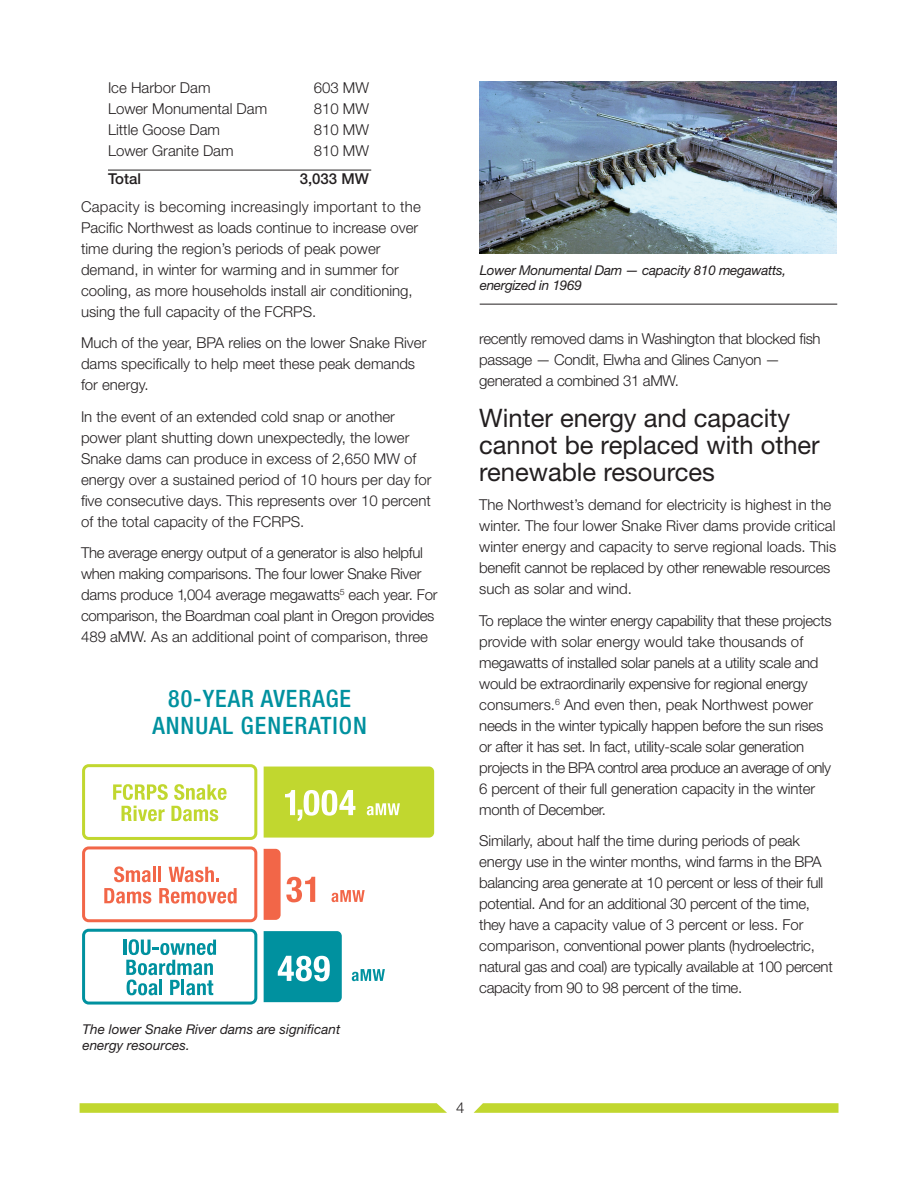
<style>
.page{position:relative;width:918px;height:1188px;background:#fff}
.page>*{position:absolute;margin:0;border:0;box-sizing:border-box;transform-origin:0 0}
.t1{font:25.5px/27px "Helvetica Neue LT Std";color:#231f20}
.t2{font:500 condensed 24px/27px "Helvetica Neue LT Std";letter-spacing:.04em;color:#00919f;text-align:center}
.t3{font:300 15px/21px "Helvetica Neue LT Std";letter-spacing:-.01em;color:#231f20}
.t4{font:500 15px "Helvetica Neue LT Std";color:#231f20}
.t5{font:italic 13.5px/15px "Helvetica Neue LT Std";letter-spacing:-.02em;color:#231f20}
.t6{font:italic 13.5px/16.5px "Helvetica Neue LT Std";color:#231f20}
</style>
<div class="page">
<svg style="left:80px;top:1103px;width:367px;height:10px;background:#c4d939"></svg>
<svg style="left:474px;top:1103px;width:364px;height:10px;background:#c4d839"></svg>
<hr style="left:108px;top:170px;width:263px;height:1px;background:#231f20">
<img style="left:480px;top:81px;width:357px;height:173px">
<hr style="left:480px;top:304px;width:357px;height:1px;background:#231f20">
<div style="left:82px;top:929px;width:175px;height:76px;border:3px solid #00919f;border-radius:5px"></div>
<hr style="left:123px;top:940px;width:3px;height:15px;background:#00919f">
<svg style="left:126px;top:939px;width:90px;height:56px"></svg>
<svg style="left:264px;top:931px;width:78px;height:71px;background:#23a0ac"></svg>
<svg style="left:352px;top:969px;width:33px;height:12px"></svg>
<div style="left:82px;top:764px;width:175px;height:76px;border:3px solid #c1d72f;border-radius:5px"></div>
<svg style="left:113px;top:784px;width:55px;height:16px"></svg>
<svg style="left:174px;top:784px;width:53px;height:16px"></svg>
<svg style="left:122px;top:806px;width:43px;height:15px"></svg>
<svg style="left:171px;top:806px;width:47px;height:15px"></svg>
<div style="left:82px;top:846px;width:175px;height:76px;border:3px solid #f26648;border-radius:5px"></div>
<svg style="left:114px;top:866px;width:37px;height:16px"></svg>
<hr style="left:153px;top:867px;width:3px;height:15px;background:#f26648">
<hr style="left:158px;top:867px;width:3px;height:15px;background:#f26648">
<svg style="left:169px;top:867px;width:50px;height:15px"></svg>
<svg style="left:104px;top:888px;width:47px;height:16px"></svg>
<svg style="left:159px;top:888px;width:78px;height:16px"></svg>
<svg style="left:264px;top:767px;width:170px;height:71px;background:#c7db44"></svg>
<svg style="left:332px;top:890px;width:33px;height:12px"></svg>
<svg style="left:264px;top:849px;width:51px;height:71px"></svg>
<p class="t3" style="left:108px;top:77px;width:104px">Ice Harbor Dam</p>
<p class="t3" style="left:314px;top:77px;width:57px">603 MW</p>
<p class="t3" style="left:108px;top:98px;width:161px">Lower Monumental Dam</p>
<p class="t3" style="left:314px;top:98px;width:57px">810 MW</p>
<p class="t3" style="left:108px;top:119px;width:113px">Little Goose Dam</p>
<p class="t3" style="left:314px;top:119px;width:57px">810 MW</p>
<p class="t3" style="left:108px;top:140px;width:127px">Lower Granite Dam</p>
<p class="t3" style="left:314px;top:140px;width:57px">810 MW</p>
<p class="t4" style="left:108px;top:170px;width:35px">Total</p>
<p class="t4" style="left:300px;top:170px;width:71px">3,033 MW</p>
<p class="t3" style="left:81px;top:196px;width:342px">Capacity is becoming increasingly important to the Pacific Northwest as loads continue to increase over time during the region’s periods of peak power demand, in winter for warming and in summer for cooling, as more households install air conditioning, using the full capacity of the FCRPS.</p>
<p class="t3" style="left:81px;top:332px;width:347px">Much of the year, BPA relies on the lower Snake River dams specifically to help meet these peak demands for energy.</p>
<p class="t3" style="left:81px;top:406px;width:352px">In the event of an extended cold snap or another power plant shutting down unexpectedly, the lower Snake dams can produce in excess of 2,650 MW of energy over a sustained period of 10 hours per day for five consecutive days. This represents over 10 percent of the total capacity of the FCRPS.</p>
<p class="t3" style="left:81px;top:542px;width:358px">The average energy output of a generator is also helpful when making comparisons. The four lower Snake River dams produce 1,004 average megawatts<sup>5</sup> each year. For comparison, the Boardman coal plant in Oregon provides 489 aMW. As an additional point of comparison, three</p>
<h2 class="t2" style="left:153px;top:685px;width:216px">80-YEAR AVERAGE<br>ANNUAL GENERATION</h2>
<p class="t6" style="left:82px;top:1020px;width:259px">The lower Snake River dams are significant energy resources.</p>
<p class="t5" style="left:480px;top:263px;width:308px">Lower Monumental Dam — capacity 810 megawatts, energized in 1969</p>
<p class="t3" style="left:479px;top:328px;width:343px">recently removed dams in Washington that blocked fish passage — Condit, Elwha and Glines Canyon — generated a combined 31 aMW.</p>
<h1 class="t1" style="left:479px;top:404px;width:342px">Winter energy and capacity cannot be replaced with other renewable resources</h1>
<p class="t3" style="left:479px;top:494px;width:359px">The Northwest’s demand for electricity is highest in the winter. The four lower Snake River dams provide critical winter energy and capacity to serve regional loads. This benefit cannot be replaced by other renewable resources such as solar and wind.</p>
<p class="t3" style="left:479px;top:609px;width:354px">To replace the winter energy capability that these projects provide with solar energy would take thousands of megawatts of installed solar panels at a utility scale and would be extraordinarily expensive for regional energy consumers.<sup>6</sup> And even then, peak Northwest power needs in the winter typically happen before the sun rises or after it has set. In fact, utility-scale solar generation projects in the BPA control area produce an average of only 6 percent of their full generation capacity in the winter month of December.</p>
<p class="t3" style="left:479px;top:830px;width:355px">Similarly, about half the time during periods of peak energy use in the winter months, wind farms in the BPA balancing area generate at 10 percent or less of their full potential. And for an additional 30 percent of the time, they have a capacity value of 3 percent or less. For comparison, conventional power plants (hydroelectric, natural gas and coal) are typically available at 100 percent capacity from 90 to 98 percent of the time.</p>
<p class="t3" style="left:456px;top:1097px;width:10px">4</p>
</div>
